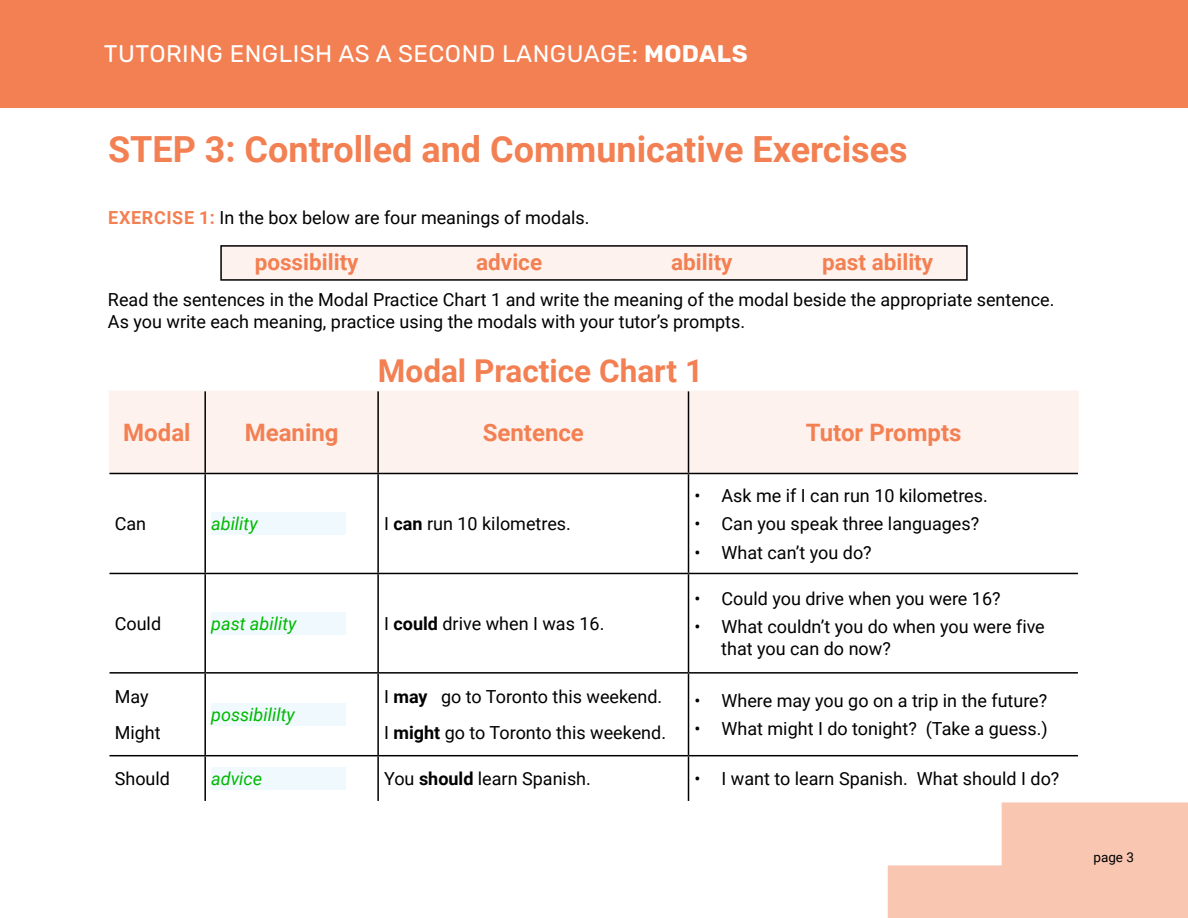
<style>
.page{position:relative;width:1188px;height:918px;background:#fff}
.page>*{position:absolute;margin:0;border:0;box-sizing:border-box;transform-origin:0 0}
.t1{font:700 36px "Roboto";color:#f38053}
.t2{font:700 31.5px "Roboto";color:#f38053}
.t3{font:24px "Rubik";letter-spacing:.02em;color:#fff}
.t4{font:700 24px "Roboto";color:#f38053}
.t5{font:700 22.5px "Roboto";color:#f38053}
.t6{font:18px/21.6px "Roboto";color:#000}
.t7{font:italic 18px "Roboto";color:#00b900}
.t8{font:13.5px "Roboto";color:#000}
.s1{font-weight:700}
.s2{font-weight:700;color:#f38053}
</style>
<div class="page">
<svg style="left:888px;top:802px;width:300px;height:116px"></svg>
<div style="left:0;top:0;width:1188px;height:108px;background:#f38053"></div>
<div style="left:221px;top:246px;width:746px;height:34px;background:#fef2ee"></div>
<div style="left:220px;top:245px;width:748px;height:36px;border:2px solid #000"></div>
<div style="left:109px;top:391px;width:970px;height:82px;background:#fef2ee"></div>
<hr style="left:204px;top:474px;width:2px;height:99px;background:#000">
<hr style="left:377px;top:474px;width:2px;height:99px;background:#000">
<hr style="left:688px;top:474px;width:1px;height:99px;background:#000">
<hr style="left:110px;top:573px;width:95px;height:1px;background:#000">
<hr style="left:205px;top:573px;width:173px;height:1px;background:#000">
<hr style="left:204px;top:574px;width:2px;height:98px;background:#000">
<hr style="left:378px;top:573px;width:310px;height:1px;background:#000">
<hr style="left:377px;top:574px;width:2px;height:98px;background:#000">
<hr style="left:688px;top:573px;width:390px;height:1px;background:#000">
<hr style="left:688px;top:574px;width:1px;height:98px;background:#000">
<hr style="left:110px;top:672px;width:95px;height:2px;background:#000">
<hr style="left:205px;top:672px;width:173px;height:2px;background:#000">
<hr style="left:204px;top:674px;width:2px;height:81px;background:#000">
<hr style="left:378px;top:672px;width:310px;height:2px;background:#000">
<hr style="left:377px;top:674px;width:2px;height:81px;background:#000">
<hr style="left:688px;top:672px;width:390px;height:2px;background:#000">
<hr style="left:688px;top:674px;width:1px;height:81px;background:#000">
<hr style="left:110px;top:755px;width:95px;height:1px;background:#000">
<hr style="left:205px;top:755px;width:173px;height:1px;background:#000">
<hr style="left:204px;top:756px;width:2px;height:45px;background:#000">
<hr style="left:378px;top:755px;width:310px;height:1px;background:#000">
<hr style="left:377px;top:756px;width:2px;height:45px;background:#000">
<hr style="left:688px;top:755px;width:390px;height:1px;background:#000">
<hr style="left:688px;top:756px;width:1px;height:45px;background:#000">
<hr style="left:204px;top:391px;width:2px;height:82px;background:#000">
<hr style="left:377px;top:391px;width:2px;height:82px;background:#000">
<hr style="left:688px;top:391px;width:1px;height:82px;background:#000">
<hr style="left:110px;top:473px;width:95px;height:1px;background:#000">
<hr style="left:205px;top:473px;width:173px;height:1px;background:#000">
<hr style="left:378px;top:473px;width:310px;height:1px;background:#000">
<hr style="left:688px;top:473px;width:390px;height:1px;background:#000">
<div style="left:211px;top:512px;width:135px;height:23px;background:#eff9fe"></div>
<div style="left:211px;top:612px;width:135px;height:22px;background:#eff9fe"></div>
<div style="left:211px;top:703px;width:135px;height:23px;background:#eff9fe"></div>
<div style="left:211px;top:767px;width:135px;height:23px;background:#eff9fe"></div>
<h3 class="t3" style="left:104px;top:41px;width:645px">TUTORING ENGLISH AS A SECOND LANGUAGE: <span class="s1">MODALS</span></h3>
<h1 class="t1" style="left:108px;top:124px;width:801px">STEP 3: Controlled and Communicative Exercises</h1>
<p class="t6" style="left:108px;top:206px;width:483px"><span class="s2">EXERCISE 1:</span> In the box below are four meanings of modals.</p>
<p class="t5" style="left:255px;top:246px;width:105px">possibility</p>
<p class="t5" style="left:476px;top:246px;width:67px">advice</p>
<p class="t5" style="left:671px;top:246px;width:63px">ability</p>
<p class="t5" style="left:822px;top:246px;width:113px">past ability</p>
<p class="t6" style="left:108px;top:289px;width:948px">Read the sentences in the Modal Practice Chart 1 and write the meaning of the modal beside the appropriate sentence.<br>As you write each meaning, practice using the modals with your tutor’s prompts.</p>
<h2 class="t2" style="left:378px;top:349px;width:327px">Modal Practice Chart 1</h2>
<h3 class="t4" style="left:123px;top:416px;width:69px">Modal</h3>
<h3 class="t4" style="left:245px;top:416px;width:95px">Meaning</h3>
<h3 class="t4" style="left:483px;top:416px;width:103px">Sentence</h3>
<h3 class="t4" style="left:806px;top:416px;width:157px">Tutor Prompts</h3>
<p class="t6" style="left:115px;top:512px;width:33px">Can</p>
<p class="t7" style="left:211px;top:511px;width:48px">ability</p>
<p class="t6" style="left:384px;top:512px;width:188px">I <span class="s1">can</span> run 10 kilometres.</p>
<p class="t6" style="left:115px;top:612px;width:48px">Could</p>
<p class="t7" style="left:211px;top:611px;width:87px">past ability</p>
<p class="t6" style="left:384px;top:612px;width:222px">I <span class="s1">could</span> drive when I was 16.</p>
<p class="t6" style="left:694px;top:484px;width:295px">• Ask me if I can run 10 kilometres.</p>
<p class="t6" style="left:694px;top:512px;width:286px">• Can you speak three languages?</p>
<p class="t6" style="left:694px;top:541px;width:179px">• What can’t you do?</p>
<p class="t6" style="left:694px;top:587px;width:308px">• Could you drive when you were 16?</p>
<p class="t6" style="left:721px;top:615px;width:325px;text-indent:-27px">• What couldn’t you do when you were five that you can do now?</p>
<p class="t6" style="left:115px;top:679px;width:47px;line-height:35.1px">May<br>Might</p>
<p class="t7" style="left:211px;top:702px;width:85px">possibililty</p>
<p class="t6" style="left:384px;top:679px;width:283px;line-height:35.1px">I <span class="s1">may</span> go to Toronto this weekend.<br>I <span class="s1">might</span> go to Toronto this weekend.</p>
<p class="t6" style="left:694px;top:689px;width:354px">• Where may you go on a trip in the future?</p>
<p class="t6" style="left:695px;top:717px;width:355px">• What might I do tonight? (Take a guess.)</p>
<p class="t6" style="left:115px;top:768px;width:57px">Should</p>
<p class="t7" style="left:211px;top:766px;width:52px">advice</p>
<p class="t6" style="left:384px;top:768px;width:208px">You <span class="s1">should</span> learn Spanish.</p>
<p class="t6" style="left:694px;top:768px;width:366px">• I want to learn Spanish. What should I do?</p>
<p class="t8" style="left:1093px;top:848px;width:42px">page 3</p>
</div>
